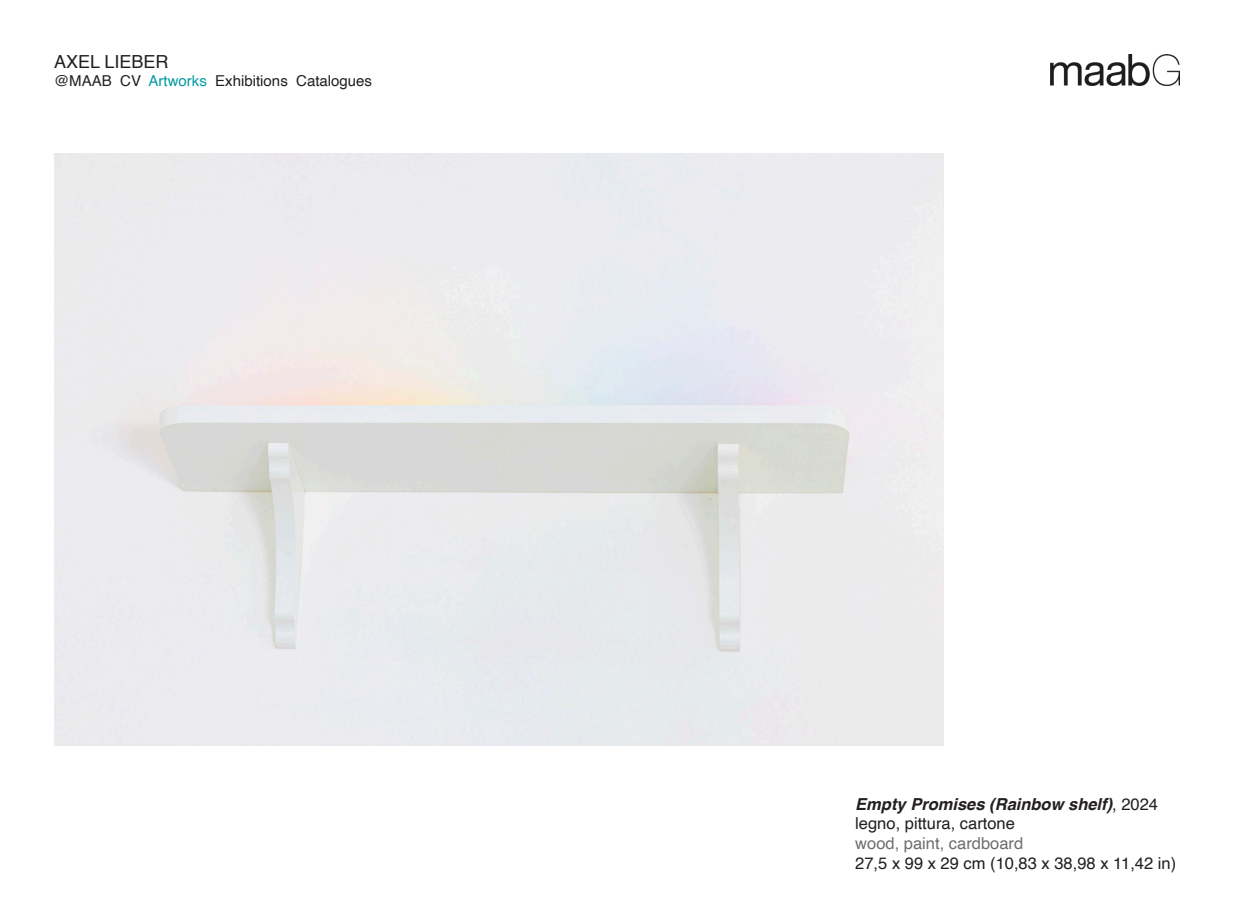
<style>
.page{position:relative;width:1234px;height:923px;background:#fff}
.page>*{position:absolute;margin:0;border:0;box-sizing:border-box;transform-origin:0 0}
.t1{font:18px "Helvetica";color:#231f20}
.t2{font:16.5px "Helvetica";color:#231f20}
.t3{font:italic 700 16.5px "Helvetica";color:#231f20}
.t4{font:16.5px "Helvetica";color:#6c6d70}
.t5{font:15px "Helvetica";color:#231f20}
.s1{color:#009ba2}
.s2{font-weight:400;font-style:normal}
</style>
<div class="page">
<img style="left:1050px;top:54px;width:129px;height:31px">
<p class="t1" style="left:54px;top:47px;width:116px">AXEL LIEBER</p>
<p class="t5" style="left:54px;top:69px;width:319px">@MAAB CV <span class="s1">Artworks</span> Exhibitions Catalogues</p>
<p class="t3" style="left:855px;top:790px;width:304px">Empty Promises (Rainbow shelf)<span class="s2">, 2024</span></p>
<p class="t2" style="left:855px;top:811px;width:161px">legno, pittura, cartone</p>
<p class="t4" style="left:855px;top:830px;width:169px">wood, paint, cardboard</p>
<p class="t2" style="left:855px;top:850px;width:322px">27,5 x 99 x 29 cm (10,83 x 38,98 x 11,42 in)</p>
</div>
